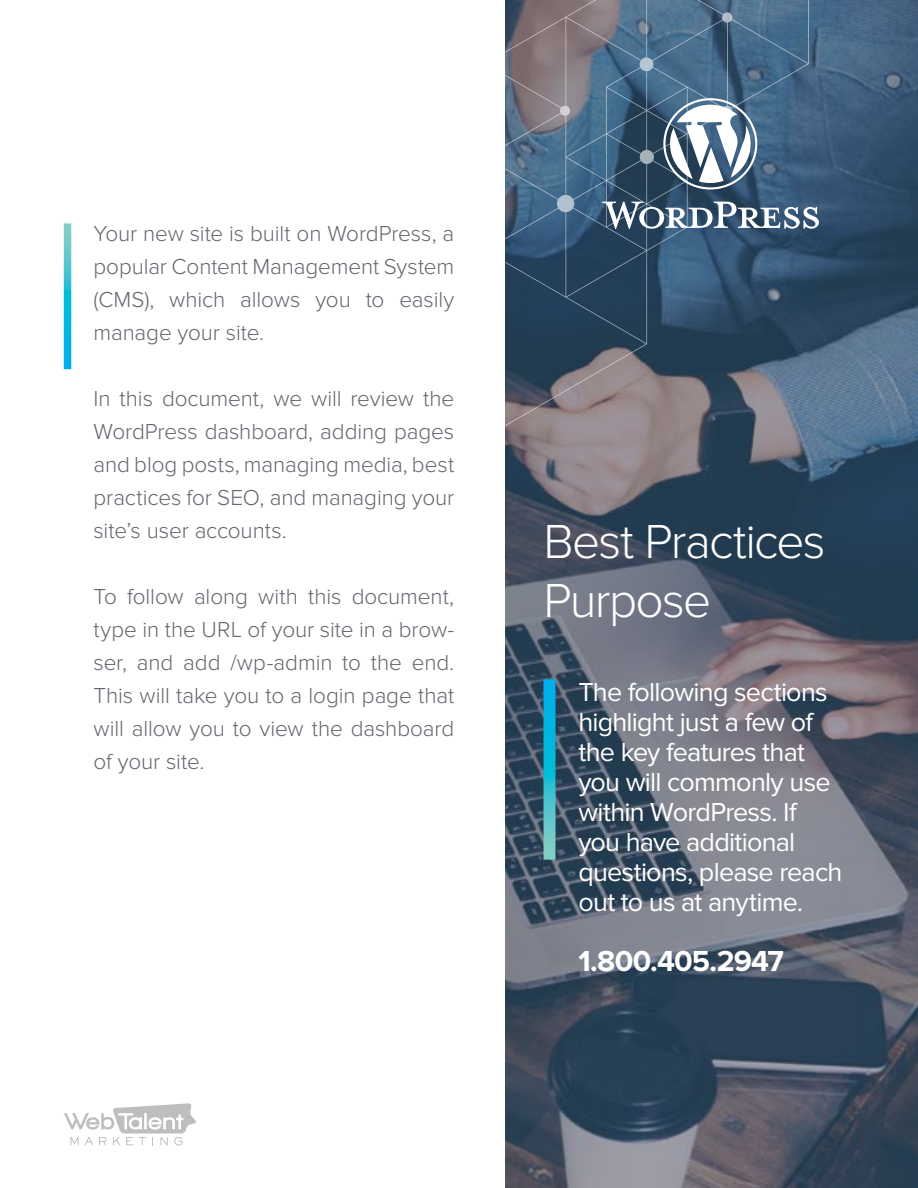
<style>
.page{position:relative;width:918px;height:1188px;background:#fff}
.page>*{position:absolute;margin:0;border:0;box-sizing:border-box;transform-origin:0 0}
.t1{font:300 49.5px/58.5px "Proxima Nova";letter-spacing:-.035em;color:#fff}
.t2{font:700 30px "Proxima Nova";letter-spacing:-.025em;color:#fff}
.t3{font:27px/30px "Proxima Nova";letter-spacing:-.03em;color:#fff}
.t4{font:300 22.5px/33px "Proxima Nova";letter-spacing:-.005em;color:#63676e;text-align:justify}
</style>
<div class="page">
<svg style="left:64px;top:1103px;width:132px;height:42px"></svg>
<img style="left:506px;top:0;width:412px;height:1188px">
<svg style="left:506px;top:0;width:303px;height:438px;background:#4b6077"></svg>
<svg style="left:544px;top:679px;width:12px;height:181px;background:#29b8d2"></svg>
<svg style="left:64px;top:223px;width:7px;height:146px"></svg>
<svg style="left:602px;top:202px;width:217px;height:27px"></svg>
<svg style="left:663px;top:98px;width:94px;height:92px"></svg>
<p class="t4" style="left:93px;top:217px;width:362px">Your new site is built on WordPress, a popular Content Management System (CMS), which allows you to easily manage your site.</p>
<p class="t4" style="left:93px;top:383px;width:362px">In this document, we will review the WordPress dashboard, adding pages and blog posts, managing media, best practices for SEO, and managing your site’s user accounts.</p>
<p class="t4" style="left:93px;top:581px;width:362px">To follow along with this document, type in the URL of your site in a brow&shy;ser, and add /wp-admin to the end.<br>This will take you to a login page that will allow you to view the dashboard of your site.</p>
<h1 class="t1" style="left:544px;top:513px;width:283px">Best Practices<br>Purpose</h1>
<p class="t3" style="left:578px;top:677px;width:266px">The following sections highlight just a few of the key features that you will commonly use within WordPress. If you have additional questions, please reach out to us at anytime.</p>
<h2 class="t2" style="left:578px;top:943px;width:207px">1.800.405.2947</h2>
</div>
